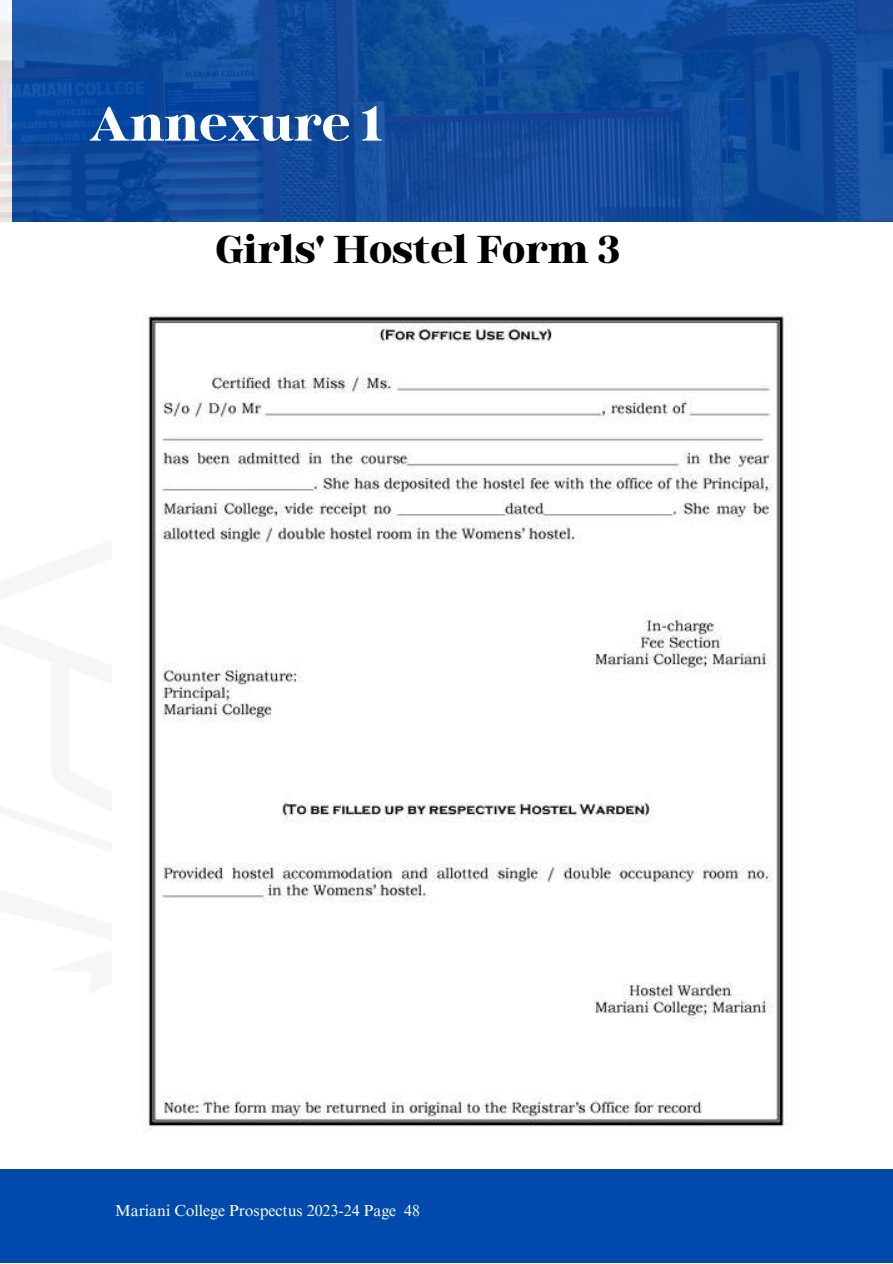
<style>
.page{position:relative;width:893px;height:1264px;background:#fff}
.page>*{position:absolute;margin:0;border:0;box-sizing:border-box;transform-origin:0 0}
.t1{font:700 60px "Binggo Wood Display";color:#fff}
.t2{font:700 48px "Binggo Wood Display";color:#000}
.t3{font:15.9px "Times NRMT Pro";color:#fff}
</style>
<div class="page">
<div style="left:0;top:1168px;width:892px;height:94px;background:#004aad"></div>
<img style="left:0;top:0;width:892px;height:222px">
<img style="left:142px;top:314px;width:643px;height:819px">
<h1 class="t1" style="left:89px;top:93px;width:294px">Annexure 1</h1>
<h2 class="t2" style="left:215px;top:225px;width:406px">Girls' Hostel Form 3</h2>
<p class="t3" style="left:115px;top:1204px;width:306px">Mariani College Prospectus 2023-24 Page 48</p>
</div>
